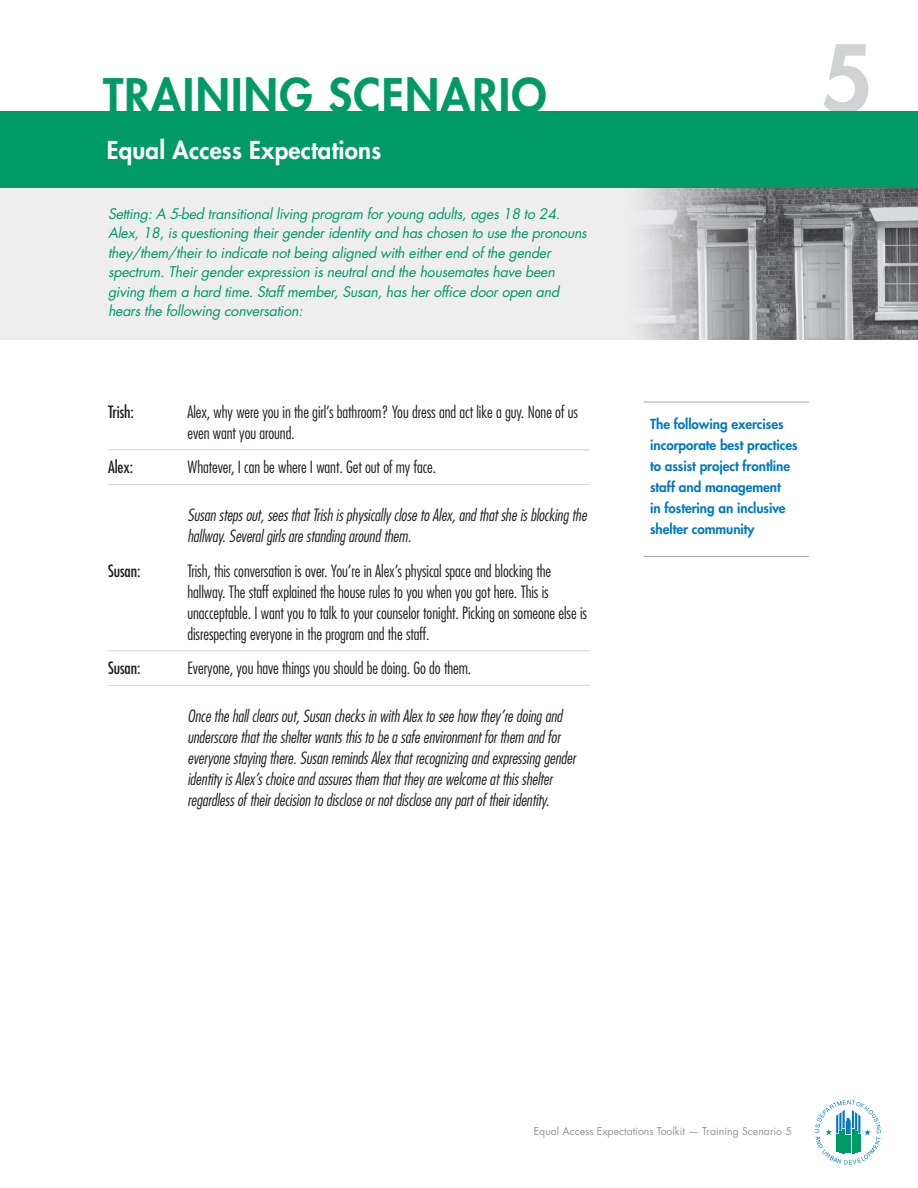
<style>
.page{position:relative;width:918px;height:1188px;background:#fff}
.page>*{position:absolute;margin:0;border:0;box-sizing:border-box;transform-origin:0 0}
.heading{font:800 90px "Futura Std";color:#d1d2d4}
.heading-2{font:800 45px "Futura Std";letter-spacing:.03em;color:#009a67}
.t1{font:800 24px "Futura Std";letter-spacing:.01em;color:#fff}
.script_note{font:italic 300 condensed 16.5px/21px "Futura Std";letter-spacing:-.005em;color:#231f20}
.script{font:300 condensed 16.5px/21px "Futura Std";letter-spacing:-.005em;color:#231f20}
.script-2{font:condensed 16.5px "Futura Std";letter-spacing:-.005em;color:#231f20}
.setting{font:italic 14.25px/19.5px "Futura Std";letter-spacing:-.02em;color:#009a67}
.t2{font:800 13.5px/21px "Futura Std";letter-spacing:-.005em;color:#007ac2}
.t3{font:10.5px "Futura Std";color:#939598}
</style>
<div class="page">
<div style="left:0;top:179px;width:918px;height:161px;background:#eeeeef"></div>
<img style="left:640px;top:188px;width:278px;height:152px">
<hr style="left:108px;top:449px;width:482px;height:1px;background:#d1d2d4">
<hr style="left:108px;top:484px;width:482px;height:1px;background:#d1d2d4">
<hr style="left:108px;top:650px;width:482px;height:1px;background:#d1d2d4">
<hr style="left:108px;top:685px;width:482px;height:1px;background:#d1d2d4">
<div style="left:0;top:111px;width:918px;height:77px;background:#009a67"></div>
<svg style="left:815px;top:1100px;width:66px;height:65px"></svg>
<hr style="left:643px;top:402px;width:166px;height:1px;background:#a8a9ad">
<hr style="left:643px;top:556px;width:166px;height:1px;background:#a8a9ad">
<p class="heading-2" style="left:103px;top:67px;width:445px">TRAINING SCENARIO</p>
<p class="t1" style="left:107px;top:135px;width:276px">Equal Access Expectations</p>
<p class="setting" style="left:108px;top:204px;width:480px">Setting: A 5-bed transitional living program for young adults, ages 18 to 24.<br>Alex, 18, is questioning their gender identity and has chosen to use the pronouns they/them/their to indicate not being aligned with either end of the gender spectrum. Their gender expression is neutral and the housemates have been giving them a hard time. Staff member, Susan, has her office door open and hears the following conversation:</p>
<p class="script-2" style="left:108px;top:402px;width:28px">Trish:</p>
<p class="script" style="left:187px;top:401px;width:392px">Alex, why were you in the girl’s bathroom? You dress and act like a guy. None of us even want you around.</p>
<p class="script-2" style="left:108px;top:457px;width:27px">Alex:</p>
<p class="script" style="left:187px;top:457px;width:250px">Whatever, I can be where I want. Get out of my face.</p>
<p class="script_note" style="left:187px;top:505px;width:401px">Susan steps out, sees that Trish is physically close to Alex, and that she is blocking the hallway. Several girls are standing around them.</p>
<p class="script-2" style="left:108px;top:561px;width:34px">Susan:</p>
<p class="script" style="left:187px;top:560px;width:401px">Trish, this conversation is over. You’re in Alex’s physical space and blocking the hallway. The staff explained the house rules to you when you got here. This is unacceptable. I want you to talk to your counselor tonight. Picking on someone else is disrespecting everyone in the program and the staff.</p>
<p class="script-2" style="left:108px;top:658px;width:34px">Susan:</p>
<p class="script" style="left:187px;top:658px;width:285px">Everyone, you have things you should be doing. Go do them.</p>
<p class="script_note" style="left:187px;top:706px;width:389px">Once the hall clears out, Susan checks in with Alex to see how they’re doing and underscore that the shelter wants this to be a safe environment for them and for everyone staying there. Susan reminds Alex that recognizing and expressing gender identity is Alex’s choice and assures them that they are welcome at this shelter regardless of their decision to disclose or not disclose any part of their identity.</p>
<p class="heading" style="left:821px;top:22px;width:54px">5</p>
<p class="t2" style="left:650px;top:414px;width:149px">The following exercises incorporate best practices to assist project frontline staff and management<br>in fostering an inclusive shelter community</p>
<p class="t3" style="left:534px;top:1125px;width:260px">Equal Access Expectations Toolkit — Training Scenario 5</p>
</div>
